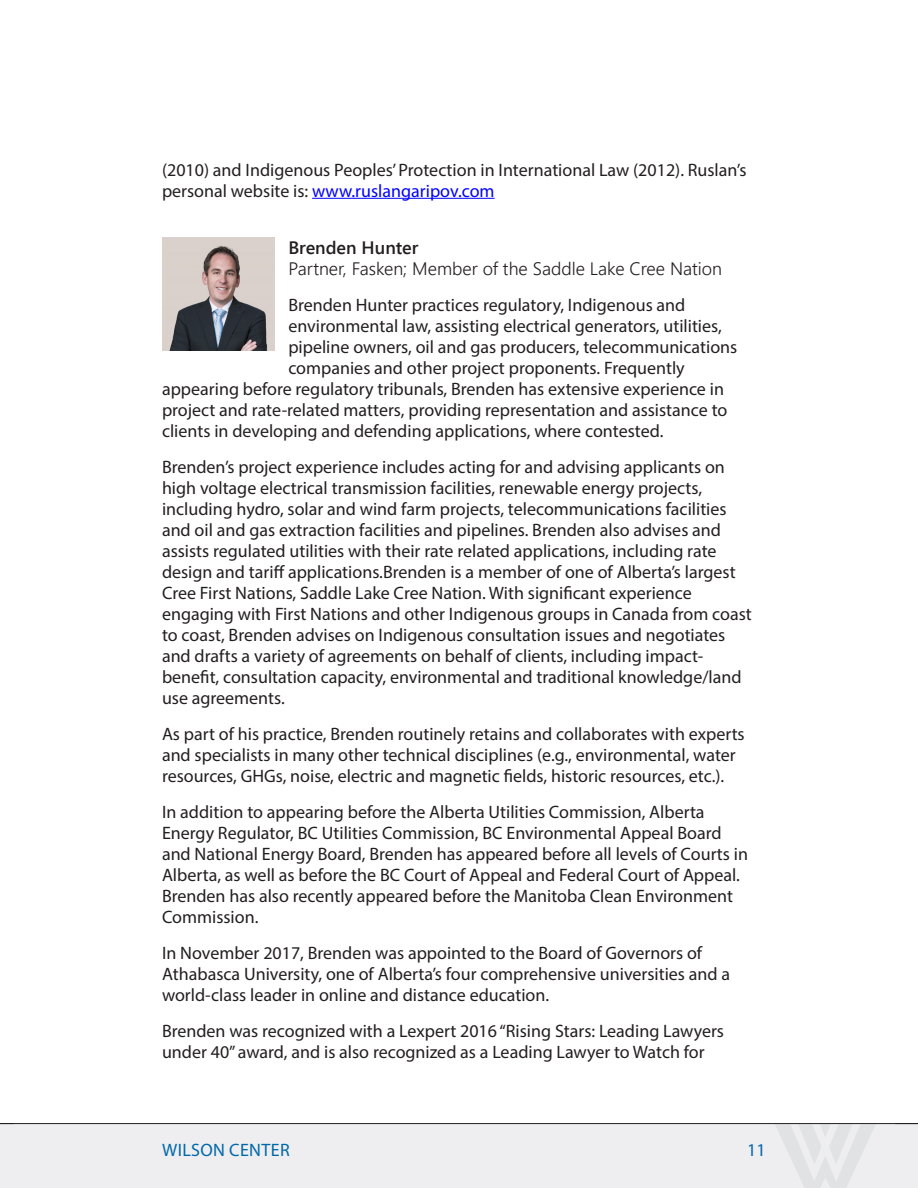
<style>
.page{position:relative;width:918px;height:1188px;background:#fff}
.page>*{position:absolute;margin:0;border:0;box-sizing:border-box;transform-origin:0 0}
.t1{font:18px/21px "Myriad Pro";color:#231f20}
.t2{font:300 18px/21px "Segoe UI";color:#231f20}
.t3{font:18px "Myriad Pro";letter-spacing:.02em;color:#0068a9}
.s1{color:#00f}
.s2{font-weight:600}
</style>
<div class="page">
<div style="left:0;top:1124px;width:918px;height:64px;background:#eeeef0"></div>
<svg style="left:774px;top:1124px;width:102px;height:64px"></svg>
<hr style="left:0;top:1123px;width:918px;height:1px;background:#231f20">
<hr style="left:312px;top:198px;width:183px;height:1px;background:#00f">
<img style="left:162px;top:238px;width:113px;height:112px">
<p class="t1" style="left:162px;top:159px;width:586px">(2010) and Indigenous Peoples’ Protection in International Law (2012). Ruslan’s personal website is: <span class="s1">www.ruslangaripov.com</span></p>
<p class="t2" style="left:288px;top:236px;width:435px"><span class="s2">Brenden Hunter<br></span>Partner, Fasken; Member of the Saddle Lake Cree Nation</p>
<p class="t1" style="left:288px;top:294px;width:399px">Brenden Hunter practices regulatory, Indigenous and</p>
<p class="t1" style="left:288px;top:315px;width:435px">environmental law, assisting electrical generators, utilities,</p>
<p class="t1" style="left:288px;top:336px;width:451px">pipeline owners, oil and gas producers, telecommunications</p>
<p class="t1" style="left:288px;top:357px;width:398px">companies and other project proponents. Frequently</p>
<p class="t1" style="left:162px;top:378px;width:564px">appearing before regulatory tribunals, Brenden has extensive experience in</p>
<p class="t1" style="left:162px;top:399px;width:567px">project and rate-related matters, providing representation and assistance to</p>
<p class="t1" style="left:162px;top:420px;width:503px">clients in developing and defending applications, where contested.</p>
<p class="t1" style="left:162px;top:456px;width:591px">Brenden’s project experience includes acting for and advising applicants on high voltage electrical transmission facilities, renewable energy projects, including hydro, solar and wind farm projects, telecommunications facilities and oil and gas extraction facilities and pipelines. Brenden also advises and assists regulated utilities with their rate related applications, including rate design and tariff applications.Brenden is a member of one of Alberta’s largest Cree First Nations, Saddle Lake Cree Nation. With significant experience engaging with First Nations and other Indigenous groups in Canada from coast to coast, Brenden advises on Indigenous consultation issues and negotiates and drafts a variety of agreements on behalf of clients, including impact&shy;benefit, consultation capacity, environmental and traditional knowledge/land use agreements.</p>
<p class="t1" style="left:162px;top:723px;width:584px">As part of his practice, Brenden routinely retains and collaborates with experts and specialists in many other technical disciplines (e.g., environmental, water resources, GHGs, noise, electric and magnetic fields, historic resources, etc.).</p>
<p class="t1" style="left:162px;top:801px;width:588px">In addition to appearing before the Alberta Utilities Commission, Alberta Energy Regulator, BC Utilities Commission, BC Environmental Appeal Board and National Energy Board, Brenden has appeared before all levels of Courts in Alberta, as well as before the BC Court of Appeal and Federal Court of Appeal.<br>Brenden has also recently appeared before the Manitoba Clean Environment Commission.</p>
<p class="t1" style="left:162px;top:942px;width:570px">In November 2017, Brenden was appointed to the Board of Governors of<br>Athabasca University, one of Alberta’s four comprehensive universities and a world-class leader in online and distance education.</p>
<p class="t1" style="left:162px;top:1020px;width:564px">Brenden was recognized with a Lexpert 2016 “Rising Stars: Leading Lawyers under 40” award, and is also recognized as a Leading Lawyer to Watch for</p>
<p class="t3" style="left:162px;top:1139px;width:129px">WILSON CENTER</p>
<p class="t3" style="left:747px;top:1139px;width:20px">11</p>
</div>
